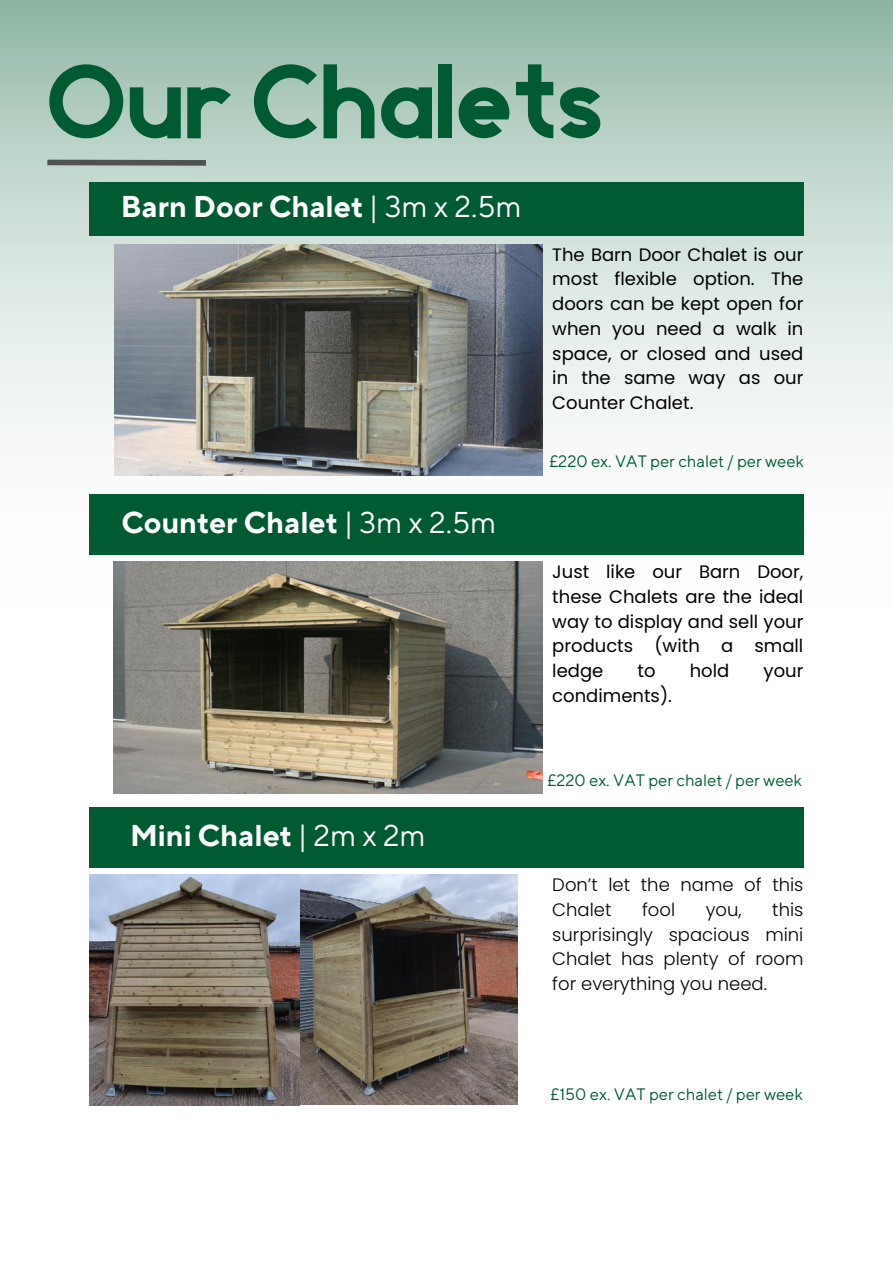
<style>
.page{position:relative;width:893px;height:1264px;background:#fff}
.page>*{position:absolute;margin:0;border:0;box-sizing:border-box;transform-origin:0 0}
.t1{font:900 109.5px "Geometrica Sans";color:#005a32}
.t2{font:700 30px "TT Norms Pro";color:#fff}
.t3{font:18px/24.8px "Poppins";color:#000;text-align:justify}
.t4{font:300 18px/24.8px "Poppins";color:#000}
.t5{font:16.5px "TT Norms Pro";color:#005a32}
.s1{font-weight:400}
</style>
<div class="page">
<svg style="left:0;top:0;width:892px;height:608px"></svg>
<div style="left:89px;top:182px;width:714px;height:53px;background:#005a32"></div>
<img style="left:114px;top:244px;width:428px;height:231px">
<div style="left:89px;top:494px;width:714px;height:61px;background:#005a32"></div>
<div style="left:89px;top:807px;width:714px;height:61px;background:#005a32"></div>
<img style="left:114px;top:562px;width:428px;height:231px">
<div style="left:47px;top:160px;width:159px;height:6px;background:#505252"></div>
<img style="left:89px;top:874px;width:428px;height:231px">
<h1 class="t1" style="left:46px;top:56px;width:559px">OurChalets</h1>
<h2 class="t2" style="left:121px;top:188px;width:402px">Barn Door Chalet <span class="s1">| 3m x 2.5m</span></h2>
<h2 class="t2" style="left:121px;top:505px;width:376px">Counter Chalet <span class="s1">| 3m x 2.5m</span></h2>
<h2 class="t2" style="left:130px;top:817px;width:297px">Mini Chalet <span class="s1">| 2m x 2m</span></h2>
<p class="t3" style="left:552px;top:242px;width:252px">The Barn Door Chalet is our most flexible option. The doors can be kept open for when you need a walk in space, or closed and used in the same way as our Counter Chalet.</p>
<p class="t5" style="left:549px;top:451px;width:256px">£220 ex. VAT per chalet / per week</p>
<p class="t3" style="left:552px;top:559px;width:252px">Just like our Barn Door, these Chalets are the ideal way to display and sell your products (with a small ledge</p>
<p class="t3" style="left:637px;top:658px;width:20px">to</p>
<p class="t3" style="left:689px;top:658px;width:41px">hold</p>
<p class="t3" style="left:763px;top:658px;width:41px">your</p>
<p class="t3" style="left:552px;top:683px;width:121px">condiments).</p>
<p class="t5" style="left:547px;top:770px;width:256px">£220 ex. VAT per chalet / per week</p>
<p class="t4" style="left:552px;top:872px;width:252px">Don’t let the name of this<br>Chalet</p>
<p class="t4" style="left:642px;top:897px;width:35px">fool</p>
<p class="t4" style="left:705px;top:897px;width:37px">you,</p>
<p class="t4" style="left:552px;top:897px;width:252px;text-align:justify;text-indent:220px">this surprisingly spacious mini Chalet has plenty of room for everything you need.</p>
<p class="t5" style="left:550px;top:1084px;width:254px">£150 ex. VAT per chalet / per week</p>
</div>
